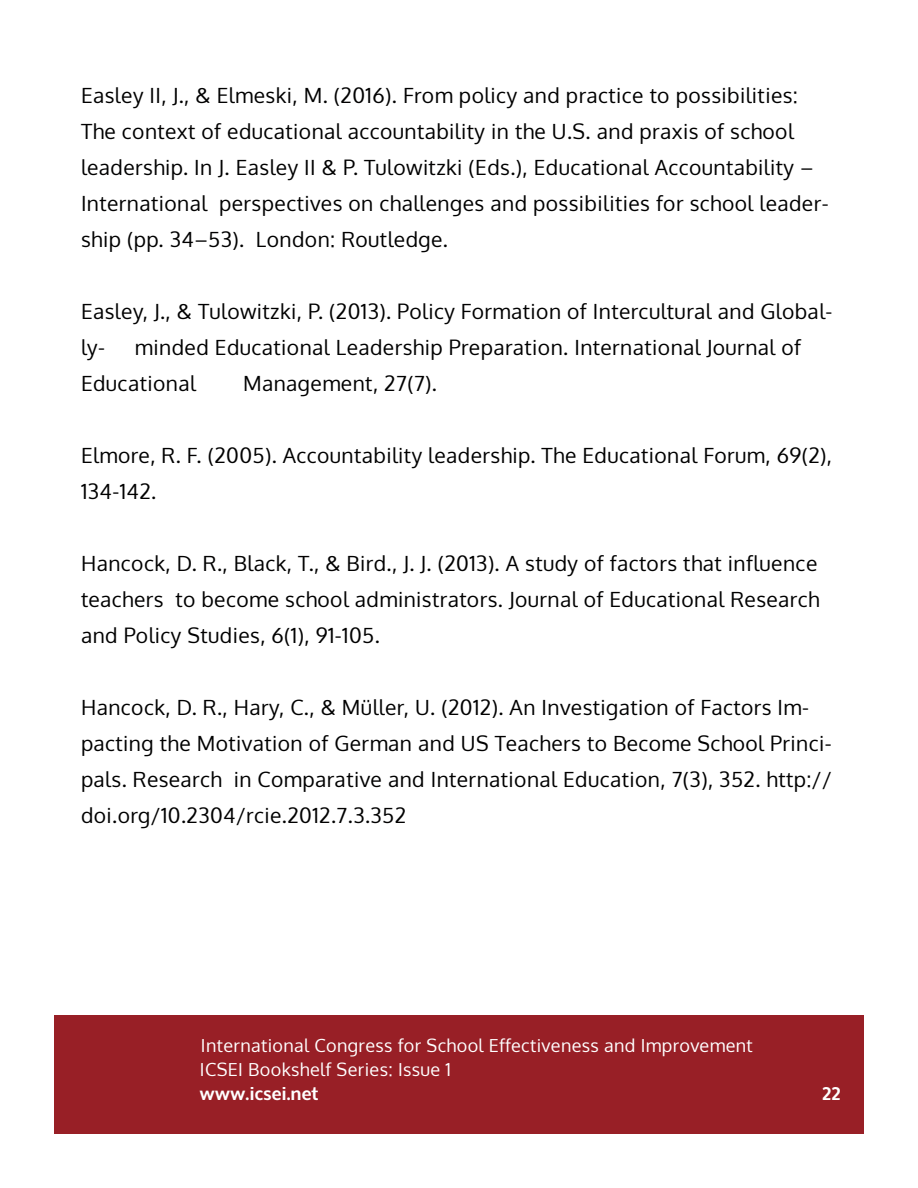
<style>
.page{position:relative;width:918px;height:1188px;background:#fff}
.page>*{position:absolute;margin:0;border:0;box-sizing:border-box;transform-origin:0 0}
.t1{font:21px/36px "Oxygen";letter-spacing:.02em;color:#010000}
.t2{font:18px/24px "Oxygen";letter-spacing:.02em;color:#fff}
.t3{font:700 18px "Oxygen";letter-spacing:.02em;color:#fff}
</style>
<div class="page">
<div style="left:54px;top:1015px;width:810px;height:119px;background:#981f26"></div>
<p class="t1" style="left:81px;top:77px;width:749px">Easley II, J., &amp; Elmeski, M. (2016). From policy and practice to possibilities:<br>The context of educational accountability in the U.S. and praxis of school leadership. In J. Easley II &amp; P. Tulowitzki (Eds.), Educational Accountability – International perspectives on challenges and possibilities for school leader&shy;ship (pp. 34–53). London: Routledge.</p>
<p class="t1" style="left:81px;top:293px;width:753px">Easley, J., &amp; Tulowitzki, P. (2013). Policy Formation of Intercultural and Global&shy;ly-</p>
<p class="t1" style="left:81px;top:329px;width:722px;text-indent:54px">minded Educational Leadership Preparation. International Journal of<br>Educational</p>
<p class="t1" style="left:243px;top:365px;width:195px">Management, 27(7).</p>
<p class="t1" style="left:81px;top:437px;width:753px">Elmore, R. F. (2005). Accountability leadership. The Educational Forum, 69(2),<br>134-142.</p>
<p class="t1" style="left:81px;top:545px;width:740px;text-align:justify">Hancock, D. R., Black, T., &amp; Bird., J. J. (2013). A study of factors that influence teachers to become school administrators. Journal of Educational Research and Policy Studies, 6(1), 91-105.</p>
<p class="t1" style="left:81px;top:689px;width:752px">Hancock, D. R., Hary, C., &amp; Müller, U. (2012). An Investigation of Factors Im&shy;pacting the Motivation of German and US Teachers to Become School Princi&shy;pals. Research in Comparative and International Education, 7(3), 352. http:// doi.org/10.2304/rcie.2012.7.3.352</p>
<p class="t2" style="left:200px;top:1034px;width:554px">International Congress for School Effectiveness and Improvement<br>ICSEI Bookshelf Series: Issue 1</p>
<p class="t3" style="left:200px;top:1083px;width:120px">www.icsei.net</p>
<p class="t3" style="left:822px;top:1083px;width:20px">22</p>
</div>
